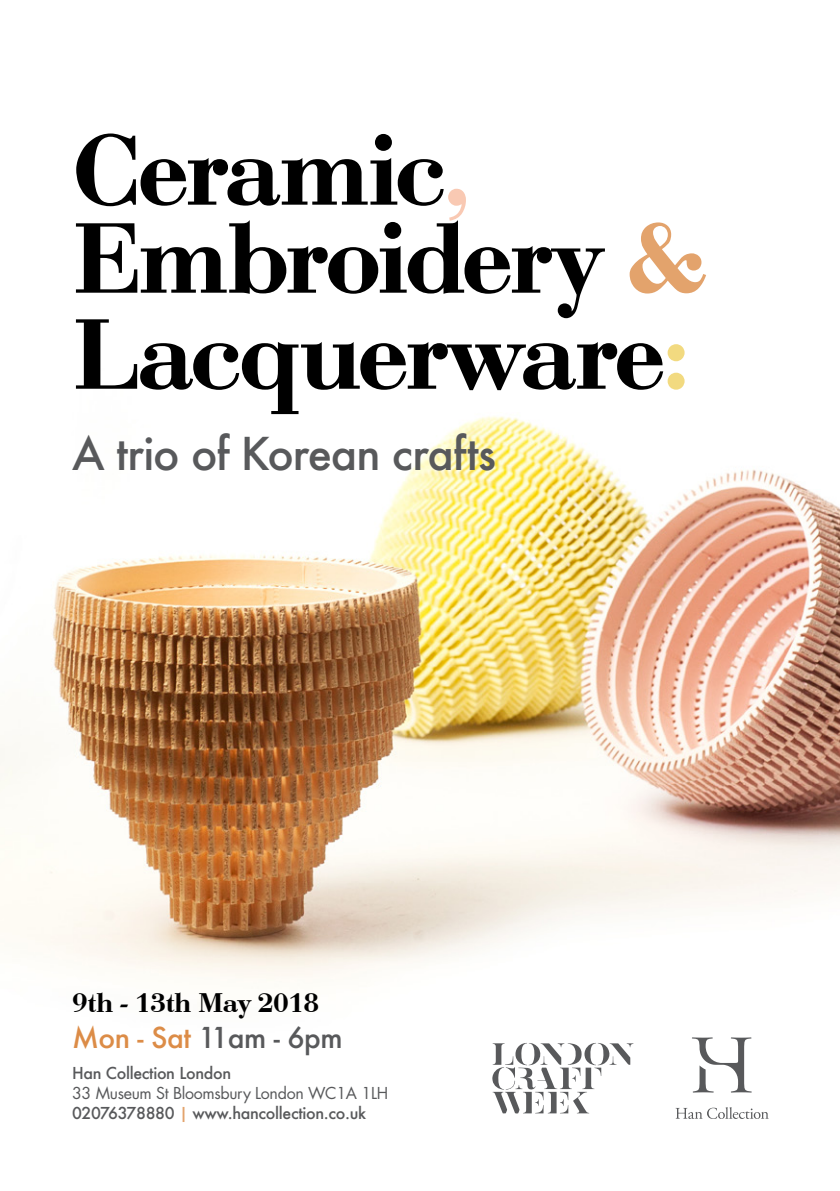
<style>
.page{position:relative;width:840px;height:1191px;background:#fff}
.page>*{position:absolute;margin:0;border:0;box-sizing:border-box;transform-origin:0 0}
.t1{font:104px/92px "Bodoni Bold DTC";letter-spacing:-.035em;color:#000}
.t2{font:500 44px "Futura";letter-spacing:-.025em;color:#58595b}
.t3{font:28px "Bodoni Bold DTC";letter-spacing:-.02em;color:#000}
.t4{font:500 28px "Futura";letter-spacing:-.02em;color:#58595b}
.t5{font:500 16px/20px "Futura";letter-spacing:-.02em;color:#58595b}
.s1{color:#f9c9b3}
.s2{color:#e3a36c}
.s3{color:#f2da80}
.s4{color:#dc8c47}
.s5{font-weight:400}
</style>
<div class="page">
<img style="left:0;top:416px;width:839px;height:628px">
<svg style="left:675px;top:1107px;width:93px;height:12px"></svg>
<svg style="left:691px;top:1037px;width:60px;height:55px"></svg>
<svg style="left:492px;top:1042px;width:141px;height:71px"></svg>
<h1 class="t1" style="left:72px;top:123px;width:635px">Ceramic<span class="s1">,<br></span>Embroidery <span class="s2">&amp;<br></span>Lacquerware<span class="s3">:</span></h1>
<h2 class="t2" style="left:72px;top:424px;width:425px">A trio of Korean crafts</h2>
<h3 class="t3" style="left:72px;top:985px;width:248px">9th - 13th May 2018</h3>
<h3 class="t4" style="left:72px;top:1018px;width:272px"><span class="s4">Mon - Sat</span> 11am - 6pm</h3>
<p class="t5" style="left:72px;top:1062px;width:161px">Han Collection London</p>
<p class="t5" style="left:72px;top:1082px;width:317px"><span class="s5">33 Museum St Bloomsbury London WC1A 1LH<br></span>02076378880 <span class="s2">|</span> www.hancollection.co.uk</p>
</div>
